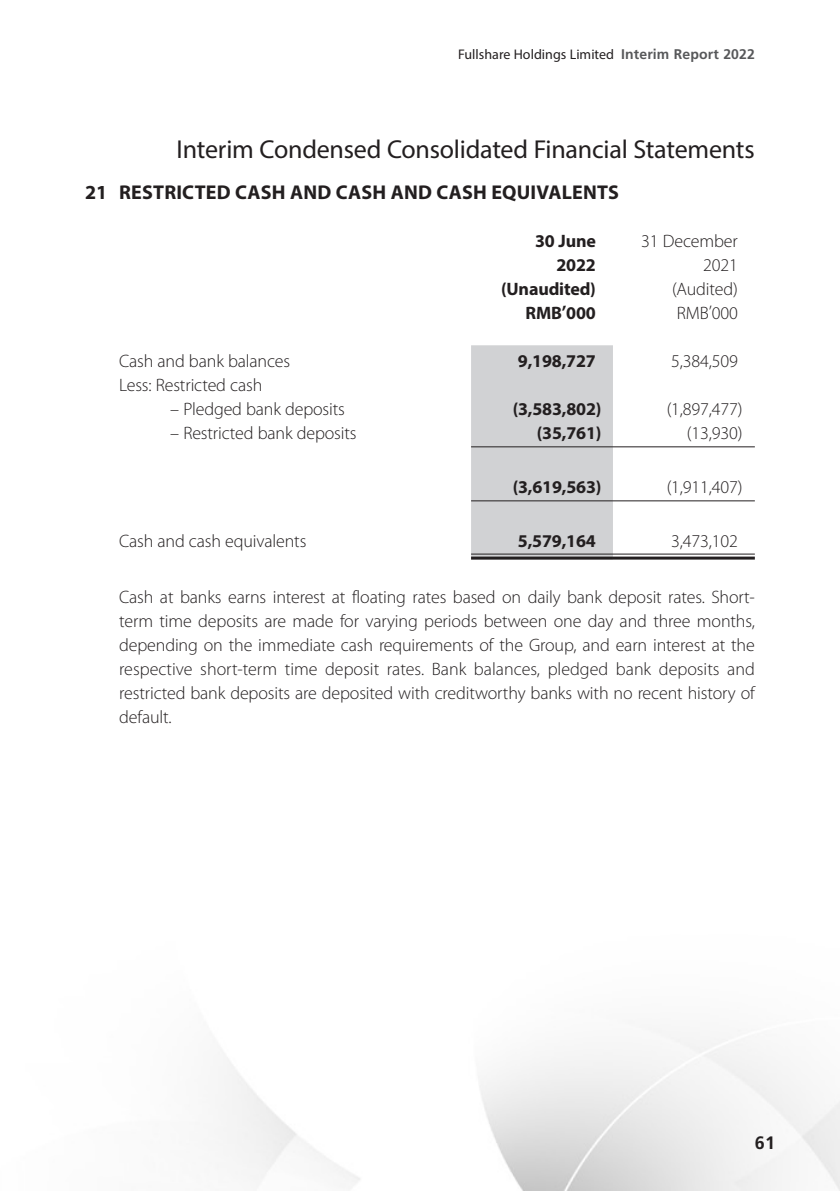
<style>
.page{position:relative;width:840px;height:1191px;background:#fff}
.page>*{position:absolute;margin:0;border:0;box-sizing:border-box;transform-origin:0 0}
.t1{font:26px "Myriad Pro";letter-spacing:-.01em;color:#231f20}
.Heading_1{font:700 20px "Myriad Pro";letter-spacing:.01em;color:#231f20}
.Body_Text{font:300 18px/24px "Myriad Pro";letter-spacing:-.01em;color:#231f20;text-align:justify}
.Body_Text-2{font:700 18px "Myriad Pro";letter-spacing:-.01em;color:#231f20}
.t2{font:700 18px "Frutiger LT Std";color:#231f20}
.t3{font:14px "Myriad Pro";color:#231f20}
.s1{font-family:"Frutiger LT Std";font-weight:700;color:#57585a}
</style>
<div class="page">
<img style="left:221px;top:345px;width:618px;height:846px">
<div style="left:471px;top:345px;width:141px;height:211px;background:#d1d2d4"></div>
<hr style="left:471px;top:446px;width:141px;height:1px;background:#231f20">
<hr style="left:612px;top:446px;width:142px;height:1px;background:#231f20">
<hr style="left:471px;top:500px;width:141px;height:1px;background:#231f20">
<hr style="left:612px;top:500px;width:142px;height:1px;background:#231f20">
<hr style="left:471px;top:553px;width:141px;height:1px;background:#231f20">
<hr style="left:471px;top:556px;width:141px;height:3px;background:#231f20">
<hr style="left:612px;top:553px;width:142px;height:1px;background:#231f20">
<hr style="left:612px;top:556px;width:142px;height:3px;background:#231f20">
<p class="t3" style="left:458px;top:46px;width:298px">Fullshare Holdings Limited <span class="s1">Interim Report 2022</span></p>
<h1 class="t1" style="left:176px;top:133px;width:579px">Interim Condensed Consolidated Financial Statements</h1>
<p class="Heading_1" style="left:85px;top:179px;width:535px">21 RESTRICTED CASH AND CASH AND CASH EQUIVALENTS</p>
<p class="Body_Text-2" style="left:534px;top:229px;width:62px">30 June</p>
<p class="Body_Text-2" style="left:556px;top:253px;width:41px">2022</p>
<p class="Body_Text" style="left:641px;top:229px;width:98px">31 December</p>
<p class="Body_Text" style="left:702px;top:253px;width:36px">2021</p>
<p class="Body_Text-2" style="left:501px;top:277px;width:96px">(Unaudited)</p>
<p class="Body_Text" style="left:671px;top:277px;width:67px">(Audited)</p>
<p class="Body_Text-2" style="left:525px;top:301px;width:72px">RMB’000</p>
<p class="Body_Text" style="left:676px;top:301px;width:62px">RMB’000</p>
<p class="Body_Text" style="left:119px;top:349px;width:172px">Cash and bank balances</p>
<p class="Body_Text-2" style="left:517px;top:349px;width:79px">9,198,727</p>
<p class="Body_Text" style="left:670px;top:349px;width:68px">5,384,509</p>
<p class="Body_Text" style="left:119px;top:373px;width:144px">Less: Restricted cash</p>
<p class="Body_Text" style="left:170px;top:397px;width:176px">– Pledged bank deposits</p>
<p class="Body_Text-2" style="left:512px;top:397px;width:90px">(3,583,802)</p>
<p class="Body_Text" style="left:666px;top:397px;width:77px">(1,897,477)</p>
<p class="Body_Text" style="left:170px;top:421px;width:188px">– Restricted bank deposits</p>
<p class="Body_Text-2" style="left:536px;top:421px;width:66px">(35,761)</p>
<p class="Body_Text" style="left:686px;top:421px;width:57px">(13,930)</p>
<p class="Body_Text-2" style="left:512px;top:475px;width:90px">(3,619,563)</p>
<p class="Body_Text" style="left:666px;top:475px;width:77px">(1,911,407)</p>
<p class="Body_Text" style="left:119px;top:529px;width:189px">Cash and cash equivalents</p>
<p class="Body_Text-2" style="left:517px;top:529px;width:79px">5,579,164</p>
<p class="Body_Text" style="left:670px;top:529px;width:68px">3,473,102</p>
<p class="Body_Text" style="left:119px;top:585px;width:637px">Cash at banks earns interest at floating rates based on daily bank deposit rates. Short&shy;term time deposits are made for varying periods between one day and three months, depending on the immediate cash requirements of the Group, and earn interest at the respective short-term time deposit rates. Bank balances, pledged bank deposits and restricted bank deposits are deposited with creditworthy banks with no recent history of default.</p>
<p class="t2" style="left:754px;top:1132px;width:22px">61</p>
</div>
